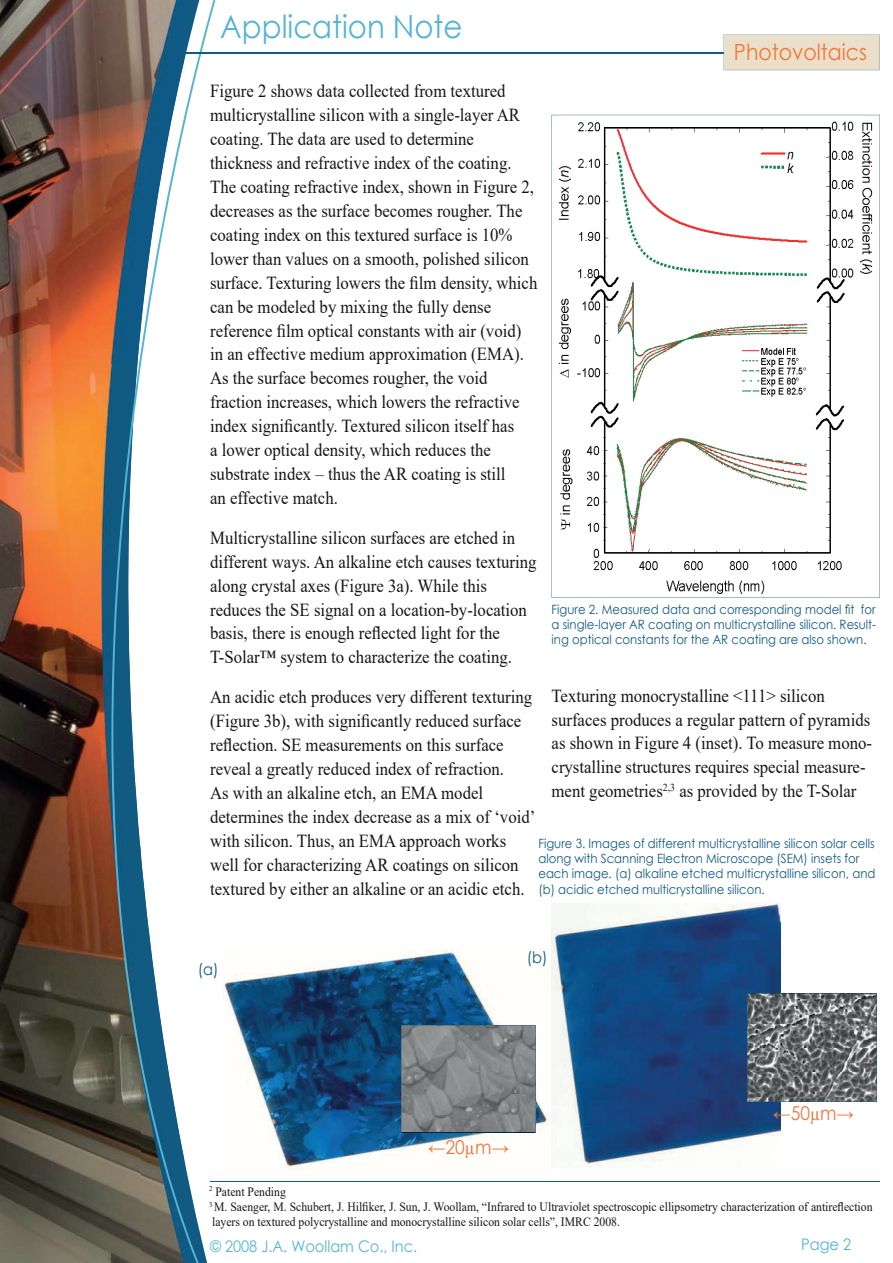
<style>
.page{position:relative;width:893px;height:1263px;background:#fff}
.page>*{position:absolute;margin:0;border:0;box-sizing:border-box;transform-origin:0 0}
.t1{font:31.95px "Century Gothic";color:#54b4d4;scale:.92 1}
.t2{font:22.35px "Century Gothic";color:#f17639;scale:.92 1}
.t3{font:19.2px "Century Gothic";color:#f17639;scale:.92 1}
.t4{font:18.3px/23.9px "Times New Roman";color:#171419;scale:.92 1}
.t5{font:15.9px "Century Gothic";color:#54b4d4;scale:.92 1}
.t6{font:15.9px "Century Gothic";color:#105a84;scale:.92 1}
.t7{font:12.75px/15.3px "Century Gothic";color:#105a84;text-align:justify;scale:.92 1}
.t8{font:12.75px/15.3px "Times New Roman";color:#171419;scale:.92 1}
.s1{font-family:"Times New Roman"}
</style>
<div class="page">
<img style="left:0;top:0;width:111px;height:364px">
<img style="left:0;top:364px;width:111px;height:899px">
<svg style="left:111px;top:0;width:104px;height:1263px"></svg>
<hr style="left:173px;top:52px;width:550px;height:2px;background:#105a84">
<img style="left:223px;top:949px;width:329px;height:221px">
<svg style="left:401px;top:1025px;width:134px;height:108px;background:#7f8384"></svg>
<img style="left:552px;top:904px;width:229px;height:263px">
<svg style="left:747px;top:994px;width:130px;height:108px;background:#717577"></svg>
<div style="left:723px;top:35px;width:157px;height:35px;background:#ebdfc9"></div>
<svg style="left:552px;top:115px;width:328px;height:483px"></svg>
<hr style="left:210px;top:1181px;width:670px;height:1px;background:#105a84">
<h1 class="t1" style="left:220px;top:4px;width:265px">Application Note</h1>
<p class="t2" style="left:734px;top:36px;width:146px">Photovoltaics</p>
<p class="t4" style="left:210px;top:79px;width:357px">Figure 2 shows data collected from textured multicrystalline silicon with a single-layer AR coating. The data are used to determine thickness and refractive index of the coating.<br>The coating refractive index, shown in Figure 2, decreases as the surface becomes rougher. The coating index on this textured surface is 10% lower than values on a smooth, polished silicon surface. Texturing lowers the film density, which can be modeled by mixing the fully dense reference film optical constants with air (void) in an effective medium approximation (EMA).<br>As the surface becomes rougher, the void fraction increases, which lowers the refractive index significantly. Textured silicon itself has<br>a lower optical density, which reduces the substrate index – thus the AR coating is still<br>an effective match.</p>
<p class="t4" style="left:210px;top:525px;width:356px">Multicrystalline silicon surfaces are etched in different ways. An alkaline etch causes texturing along crystal axes (Figure 3a). While this reduces the SE signal on a location-by-location basis, there is enough reflected light for the T-Solar™ system to characterize the coating.</p>
<p class="t4" style="left:210px;top:685px;width:355px">An acidic etch produces very different texturing (Figure 3b), with significantly reduced surface reflection. SE measurements on this surface reveal a greatly reduced index of refraction.<br>As with an alkaline etch, an EMA model determines the index decrease as a mix of ‘void’ with silicon. Thus, an EMA approach works well for characterizing AR coatings on silicon textured by either an alkaline or an acidic etch.</p>
<p class="t7" style="left:552px;top:601px;width:354px">Figure 2. Measured data and corresponding model fit for a single-layer AR coating on multicrystalline silicon. Result&shy;ing optical constants for the AR coating are also shown.</p>
<p class="t4" style="left:552px;top:683px;width:350px">Texturing monocrystalline &lt;111&gt; silicon surfaces produces a regular pattern of pyramids as shown in Figure 4 (inset). To measure mono&shy;crystalline structures requires special measure&shy;ment geometries<sup>2,3</sup> as provided by the T-Solar</p>
<p class="t7" style="left:538px;top:835px;width:368px;text-align:left">Figure 3. Images of different multicrystalline silicon solar cells along with Scanning Electron Microscope (SEM) insets for each image. (a) alkaline etched multicrystalline silicon, and (b) acidic etched multicrystalline silicon.</p>
<p class="t6" style="left:198px;top:958px;width:24px">(a)</p>
<p class="t6" style="left:527px;top:946px;width:24px">(b)</p>
<p class="t3" style="left:428px;top:1133px;width:89px">←20<span class="s1">μ</span>m→</p>
<p class="t3" style="left:773px;top:1099px;width:89px">←50<span class="s1">μ</span>m→</p>
<p class="t8" style="left:209px;top:1183px;width:722px"><sup>2</sup> Patent Pending<br><sup>3</sup> M. Saenger, M. Schubert, J. Hilfiker, J. Sun, J. Woollam, “Infrared to Ultraviolet spectroscopic ellipsometry characterization of antireflection layers on textured polycrystalline and monocrystalline silicon solar cells”, IMRC 2008.</p>
<p class="t5" style="left:210px;top:1235px;width:227px">© 2008 J.A. Woollam Co., Inc.</p>
<p class="t5" style="left:801px;top:1233px;width:56px">Page 2</p>
</div>
